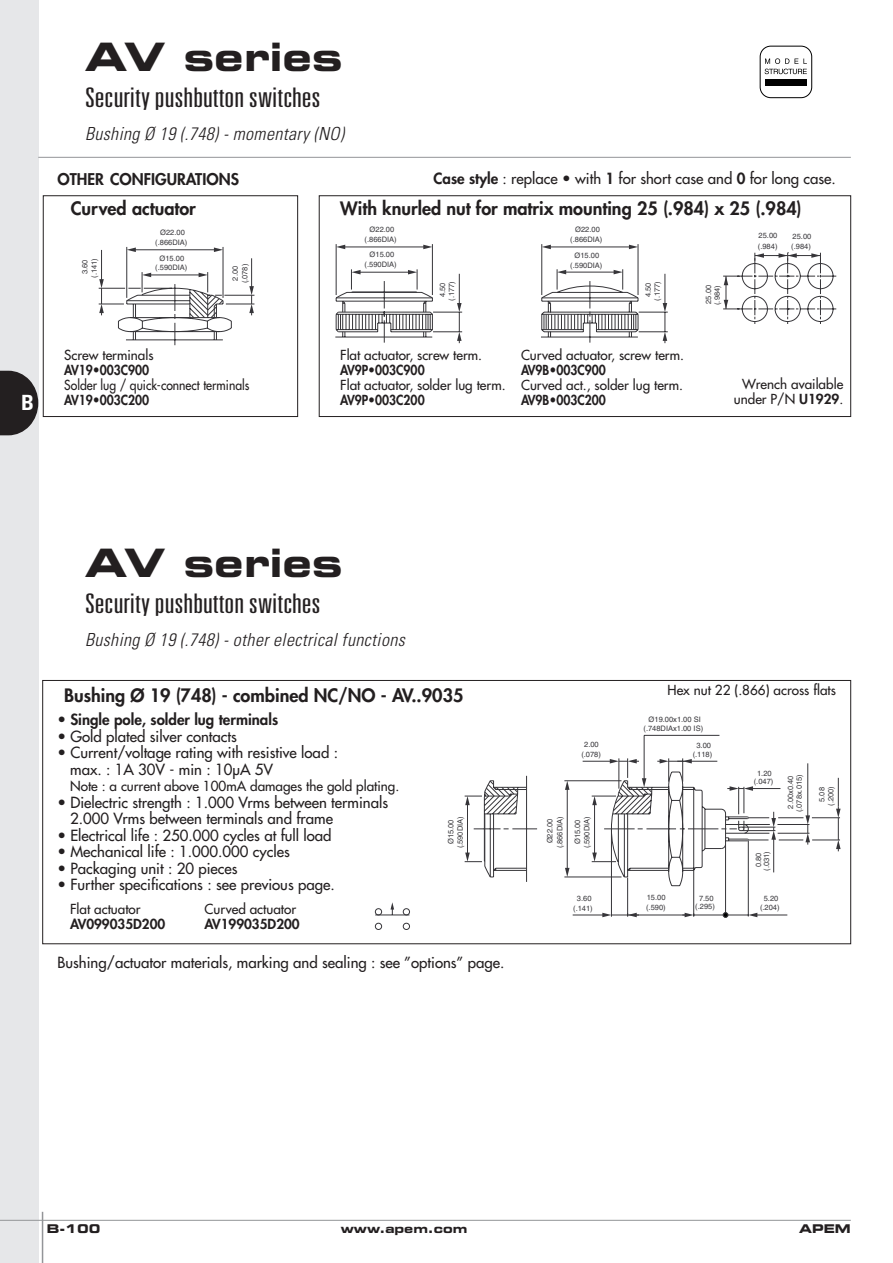
<style>
.page{position:relative;width:893px;height:1263px;background:#fff}
.page>*{position:absolute;margin:0;border:0;box-sizing:border-box;transform-origin:0 0}
.t1{font:700 expanded 39px "Square 721 BT";color:#231f20}
.t2{font:300 ultra-condensed 27px "Univers";color:#231f20;scale:1.3 1}
.t3{font:700 condensed 21px "Univers";color:#fff}
.t4{font:800 18px "Futura";color:#231f20}
.t5{font:italic 300 condensed 18px "Univers";letter-spacing:.02em;color:#231f20}
.t6{font:800 15.75px "Futura";color:#231f20}
.t7{font:15px/16.5px "Futura";color:#231f20}
.t8{font:800 15px "Futura";color:#231f20}
.t9{font:13.5px/15px "Futura";color:#231f20;text-align:right}
.t10{font:800 13.5px "Futura";color:#231f20;scale:.9 1}
.t11{font:13.5px "Futura";color:#231f20;scale:.9 1}
.t12{font:800 13.5px "Futura";color:#231f20}
.t13{font:700 expanded 12px "Square 721 BT";color:#231f20}
.t14{font:7.5px/9.9px "Helvetica";color:#363539;text-align:center}
.s1{font-weight:800}
</style>
<div class="page">
<div style="left:0;top:0;width:38px;height:1263px;background:#e6e7e9"></div>
<hr style="left:0;top:1220px;width:850px;height:1px;background:#939598">
<hr style="left:42px;top:1212px;width:1px;height:51px;background:#939598">
<hr style="left:38px;top:157px;width:812px;height:1px;background:#939598">
<svg style="left:0;top:371px;width:38px;height:64px;background:#413e3f"></svg>
<svg style="left:764px;top:58px;width:42px;height:16px"></svg>
<div style="left:765px;top:79px;width:41px;height:7px;background:#000"></div>
<div style="left:760px;top:46px;width:51px;height:52px;border:1px solid #000;border-radius:11px"></div>
<div style="left:43px;top:196px;width:255px;height:221px;border:1px solid #231f20"></div>
<div style="left:319px;top:196px;width:531px;height:221px;border:1px solid #231f20"></div>
<hr style="left:541px;top:244px;width:1px;height:51px;background:#363539">
<hr style="left:637px;top:244px;width:1px;height:51px;background:#363539">
<hr style="left:432px;top:244px;width:1px;height:51px;background:#363539">
<hr style="left:336px;top:244px;width:1px;height:51px;background:#363539">
<svg style="left:335px;top:245px;width:502px;height:99px"></svg>
<hr style="left:223px;top:247px;width:1px;height:51px;background:#363539">
<hr style="left:126px;top:247px;width:1px;height:51px;background:#363539">
<svg style="left:98px;top:248px;width:157px;height:98px"></svg>
<hr style="left:224px;top:295px;width:30px;height:1px;background:#363539">
<div style="left:43px;top:680px;width:807px;height:264px;border:1px solid #231f20"></div>
<hr style="left:644px;top:735px;width:75px;height:1px;background:#363539">
<hr style="left:643px;top:735px;width:1px;height:47px;background:#363539">
<hr style="left:627px;top:878px;width:1px;height:39px;background:#363539">
<hr style="left:693px;top:871px;width:1px;height:46px;background:#363539">
<hr style="left:627px;top:915px;width:61px;height:1px;background:#363539">
<hr style="left:725px;top:845px;width:1px;height:72px;background:#363539">
<svg style="left:682px;top:913px;width:12px;height:4px"></svg>
<hr style="left:693px;top:915px;width:32px;height:1px;background:#363539">
<hr style="left:754px;top:915px;width:33px;height:1px;background:#363539">
<hr style="left:748px;top:841px;width:1px;height:75px;background:#363539">
<svg style="left:722px;top:912px;width:35px;height:6px"></svg>
<hr style="left:611px;top:829px;width:1px;height:88px;background:#363539">
<svg style="left:572px;top:913px;width:67px;height:4px"></svg>
<svg style="left:464px;top:758px;width:376px;height:129px"></svg>
<svg style="left:374px;top:902px;width:36px;height:28px"></svg>
<h3 class="t3" style="left:21px;top:395px;width:14px">B</h3>
<h1 class="t1" style="left:85px;top:43px;width:259px">AV series</h1>
<h2 class="t2" style="left:85px;top:87px;width:183px">Security pushbutton switches</h2>
<p class="t5" style="left:85px;top:127px;width:260px">Bushing Ø 19 (.748) - momentary (NO)</p>
<p class="t6" style="left:57px;top:172px;width:183px">OTHER CONFIGURATIONS</p>
<p class="t4" style="left:71px;top:199px;width:127px">Curved actuator</p>
<p class="t14" style="left:160px;top:229px;width:26px">Ø22.00</p>
<p class="t14" style="left:90px;top:278px;width:21px;rotate:-90deg">(.141)</p>
<p class="t14" style="left:81px;top:274px;width:16px;rotate:-90deg">3.60</p>
<p class="t14" style="left:155px;top:238px;width:34px">(.866DIA)</p>
<p class="t14" style="left:159px;top:254px;width:26px">Ø15.00</p>
<p class="t14" style="left:155px;top:263px;width:34px">(.590DIA)</p>
<p class="t14" style="left:241px;top:283px;width:21px;rotate:-90deg">(.078)</p>
<p class="t14" style="left:231px;top:281px;width:16px;rotate:-90deg">2.00</p>
<p class="t9" style="left:64px;top:349px;width:91px">Screw terminals</p>
<p class="t10" style="left:64px;top:364px;width:96px">AV19•003C900</p>
<p class="t11" style="left:64px;top:379px;width:207px">Solder lug / quick-connect terminals</p>
<p class="t10" style="left:64px;top:394px;width:96px">AV19•003C200</p>
<p class="t7" style="left:433px;top:172px;width:404px"><span class="s1">Case style</span> : replace • with <span class="s1">1</span> for short case and <span class="s1">0</span> for long case.</p>
<p class="t4" style="left:340px;top:199px;width:463px">With knurled nut for matrix mounting 25 (.984) x 25 (.984)</p>
<p class="t14" style="left:369px;top:225px;width:26px">Ø22.00</p>
<p class="t14" style="left:364px;top:235px;width:34px">(.866DIA)</p>
<p class="t14" style="left:364px;top:250px;width:34px">Ø15.00 (.590DIA)</p>
<p class="t14" style="left:447px;top:301px;width:21px;rotate:-90deg">(.177)</p>
<p class="t14" style="left:438px;top:297px;width:16px;rotate:-90deg">4.50</p>
<p class="t14" style="left:575px;top:225px;width:26px">Ø22.00</p>
<p class="t14" style="left:574px;top:251px;width:26px">Ø15.00</p>
<p class="t14" style="left:570px;top:235px;width:34px">(.866DIA)</p>
<p class="t14" style="left:570px;top:261px;width:34px">(.590DIA)</p>
<p class="t14" style="left:644px;top:301px;width:21px;line-height:9.1px;rotate:-90deg">4.50 (.177)</p>
<p class="t9" style="left:340px;top:349px;width:143px">Flat actuator, screw term.</p>
<p class="t9" style="left:521px;top:349px;width:164px">Curved actuator, screw term.</p>
<p class="t10" style="left:340px;top:364px;width:95px">AV9P•003C900</p>
<p class="t10" style="left:521px;top:364px;width:96px">AV9B•003C900</p>
<p class="t9" style="left:340px;top:379px;width:344px">Flat actuator, solder lug term. Curved act., solder lug term.</p>
<p class="t10" style="left:340px;top:394px;width:95px">AV9P•003C200</p>
<p class="t10" style="left:521px;top:394px;width:96px">AV9B•003C200</p>
<p class="t14" style="left:704px;top:304px;width:20px;rotate:-90deg">25.00</p>
<p class="t14" style="left:713px;top:305px;width:21px;rotate:-90deg">(.984)</p>
<p class="t14" style="left:758px;top:232px;width:20px">25.00</p>
<p class="t14" style="left:792px;top:232px;width:20px">25.00</p>
<p class="t14" style="left:757px;top:242px;width:21px">(.984)</p>
<p class="t14" style="left:791px;top:242px;width:21px">(.984)</p>
<p class="t9" style="left:733px;top:377px;width:111px">Wrench available under P/N <span class="s1">U1929</span>.</p>
<h1 class="t1" style="left:85px;top:549px;width:259px">AV series</h1>
<h2 class="t2" style="left:85px;top:593px;width:183px">Security pushbutton switches</h2>
<p class="t5" style="left:85px;top:633px;width:321px">Bushing Ø 19 (.748) - other electrical functions</p>
<p class="t4" style="left:64px;top:687px;width:401px">Bushing Ø 19 (748) - combined NC/NO - AV..9035</p>
<p class="t9" style="left:667px;top:683px;width:170px">Hex nut 22 (.866) across flats</p>
<p class="t8" style="left:57px;top:712px;width:222px">• Single pole, solder lug terminals</p>
<p class="t7" style="left:57px;top:729px;width:181px">• Gold plated silver contacts</p>
<p class="t7" style="left:70px;top:745px;width:269px;text-indent:-13px">• Current/voltage rating with resistive load : max. : 1A 30V - min : 10µA 5V</p>
<p class="t9" style="left:70px;top:780px;width:330px">Note : a current above 100mA damages the gold plating.</p>
<p class="t7" style="left:70px;top:795px;width:319px;text-indent:-13px">• Dielectric strength : 1.000 Vrms between terminals<br>2.000 Vrms between terminals and frame</p>
<p class="t7" style="left:57px;top:828px;width:276px">• Electrical life : 250.000 cycles at full load</p>
<p class="t7" style="left:57px;top:844px;width:234px">• Mechanical life : 1.000.000 cycles</p>
<p class="t7" style="left:57px;top:861px;width:182px">• Packaging unit : 20 pieces</p>
<p class="t7" style="left:57px;top:877px;width:279px">• Further specifications : see previous page.</p>
<p class="t9" style="left:70px;top:902px;width:72px">Flat actuator</p>
<p class="t9" style="left:205px;top:902px;width:93px">Curved actuator</p>
<p class="t12" style="left:70px;top:917px;width:97px">AV099035D200</p>
<p class="t12" style="left:205px;top:917px;width:97px">AV199035D200</p>
<p class="t7" style="left:57px;top:955px;width:448px">Bushing/actuator materials, marking and sealing : see ”options” page.</p>
<p class="t14" style="left:643px;top:715px;width:61px;line-height:9.1px">Ø19.00x1.00 SI (.748DIAx1.00 IS)</p>
<p class="t14" style="left:581px;top:740px;width:21px">2.00 (.078)</p>
<p class="t14" style="left:692px;top:742px;width:21px;line-height:8.9px">3.00 (.118)</p>
<p class="t14" style="left:757px;top:769px;width:16px">1.20</p>
<p class="t14" style="left:753px;top:777px;width:21px">(.047)</p>
<p class="t14" style="left:555px;top:848px;width:34px;rotate:-90deg">(.866DIA)</p>
<p class="t14" style="left:582px;top:848px;width:34px;rotate:-90deg">(.590DIA)</p>
<p class="t14" style="left:456px;top:848px;width:34px;rotate:-90deg">(.590DIA)</p>
<p class="t14" style="left:446px;top:844px;width:26px;rotate:-90deg">Ø15.00</p>
<p class="t14" style="left:545px;top:843px;width:26px;rotate:-90deg">Ø22.00</p>
<p class="t14" style="left:573px;top:844px;width:26px;rotate:-90deg">Ø15.00</p>
<p class="t14" style="left:762px;top:871px;width:21px;rotate:-90deg">(.031)</p>
<p class="t14" style="left:754px;top:867px;width:16px;rotate:-90deg">0.80</p>
<p class="t14" style="left:646px;top:893px;width:21px;text-align:left">15.00 (.590)</p>
<p class="t14" style="left:695px;top:894px;width:21px;line-height:8.7px">7.50 (.295)</p>
<p class="t14" style="left:763px;top:895px;width:16px">5.20</p>
<p class="t14" style="left:577px;top:894px;width:16px">3.60</p>
<p class="t14" style="left:573px;top:904px;width:21px">(.141)</p>
<p class="t14" style="left:760px;top:903px;width:21px">(.204)</p>
<p class="t14" style="left:795px;top:812px;width:39px;rotate:-90deg">(.078x.015)</p>
<p class="t14" style="left:786px;top:809px;width:34px;rotate:-90deg">2.00x0.40</p>
<p class="t14" style="left:826px;top:806px;width:21px;rotate:-90deg">(.200)</p>
<p class="t14" style="left:817px;top:802px;width:16px;rotate:-90deg">5.08</p>
<p class="t13" style="left:47px;top:1225px;width:55px">B-100</p>
<p class="t13" style="left:341px;top:1225px;width:128px">www.apem.com</p>
<p class="t13" style="left:799px;top:1225px;width:53px">APEM</p>
</div>
